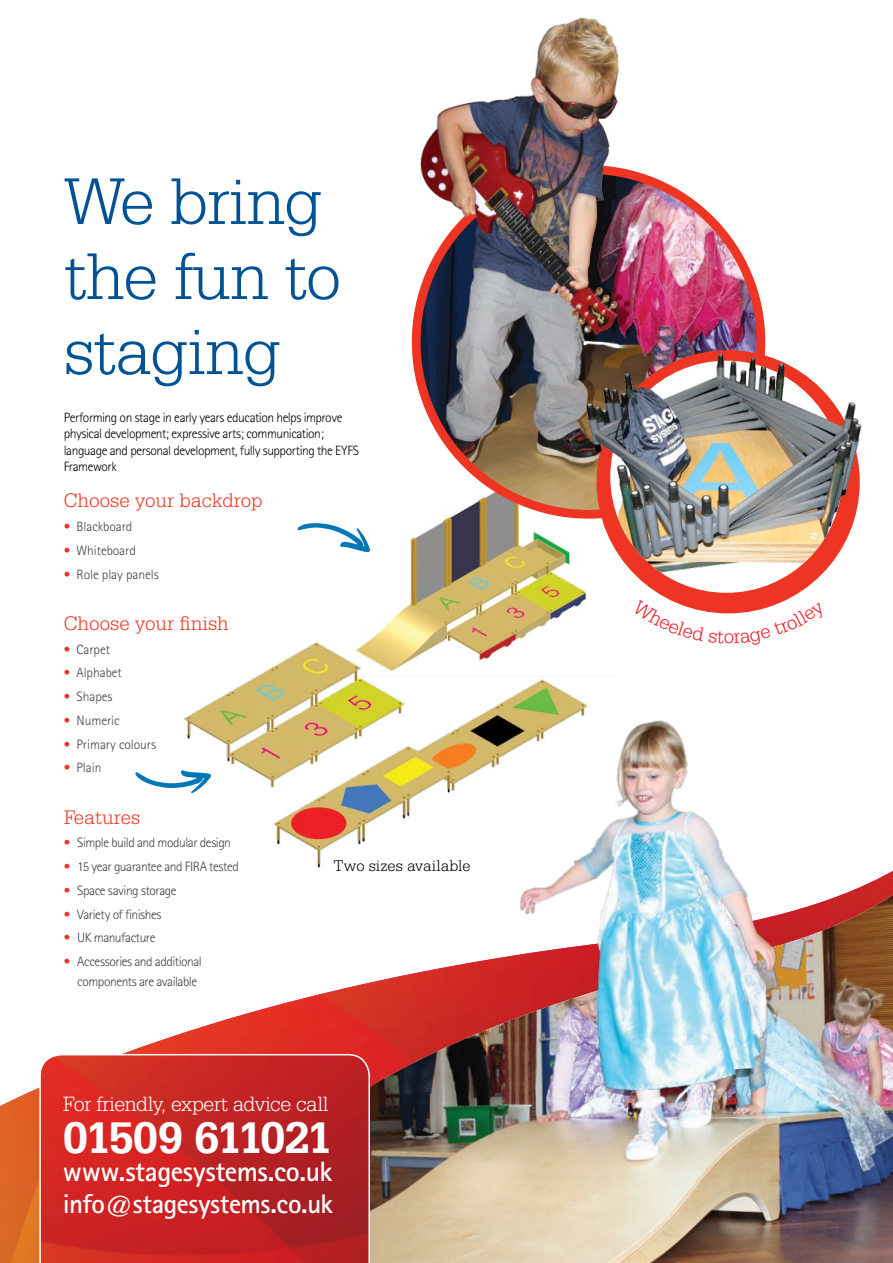
<style>
.page{position:relative;width:893px;height:1263px;background:#fff}
.page>*{position:absolute;margin:0;border:0;box-sizing:border-box;transform-origin:0 0}
.t1{font:300 70.5px/75px "Serifa BT";letter-spacing:-.02em;color:#005295}
.t2{font:700 46.8px "Serifa BT";letter-spacing:-.06em;color:#fff}
.t3{font:700 28.05px "Rotis Sans Serif";letter-spacing:-.015em;color:#fff}
.t4{font:700 27px "Rotis Sans Serif";letter-spacing:-.015em;color:#fff}
.t5{font:300 22.05px "Serifa BT";letter-spacing:-.025em;color:#fff}
.t6{font:300 21px "Serifa BT";color:#ee3524}
.t7{font:300 21px "Serifa BT";color:#ed1d24}
.t8{font:300 16.5px "Serifa BT";letter-spacing:-.005em;color:#000}
.t9{font:300 13.5px/19.5px "Rotis Sans Serif";letter-spacing:-.025em;color:#414042}
.t10{font:300 13.5px/16.5px "Rotis Sans Serif";letter-spacing:-.035em;color:#000}
.t11{font:300 13.5px "Rotis Sans Serif";letter-spacing:-.005em;color:#414042}
.s1{color:#ee3524}
</style>
<div class="page">
<img style="left:0;top:1047px;width:140px;height:216px">
<img style="left:180px;top:895px;width:713px;height:368px">
<img style="left:367px;top:513px;width:248px;height:148px">
<img style="left:184px;top:625px;width:231px;height:169px">
<img style="left:255px;top:675px;width:332px;height:193px">
<img style="left:464px;top:708px;width:362px;height:523px">
<div style="left:597px;top:350px;width:263px;height:263px;background:#ee3524;border-radius:50%"></div>
<img style="left:610px;top:361px;width:232px;height:232px;border-radius:116px">
<img style="left:580px;top:333px;width:282px;height:181px">
<svg style="left:297px;top:523px;width:73px;height:29px"></svg>
<svg style="left:135px;top:770px;width:76px;height:23px"></svg>
<img style="left:411px;top:17px;width:354px;height:496px">
<svg style="left:39px;top:1054px;width:331px;height:209px;background:#c52727"></svg>
<svg style="left:668px;top:599px;width:56px;height:15px"></svg>
<svg style="left:734px;top:602px;width:48px;height:12px"></svg>
<h1 class="t1" style="left:64px;top:163px;width:279px">We bring the fun to staging</h1>
<p class="t10" style="left:64px;top:409px;width:297px">Performing on stage in early years education helps improve physical development; expressive arts; communication; language and personal development, fully supporting the EYFS Framework</p>
<h3 class="t6" style="left:64px;top:488px;width:200px">Choose your backdrop</h3>
<p class="t11" style="left:64px;top:519px;width:70px"><span class="s1">•</span> Blackboard</p>
<p class="t11" style="left:64px;top:543px;width:74px"><span class="s1">•</span> Whiteboard</p>
<p class="t11" style="left:64px;top:566px;width:96px"><span class="s1">•</span> Role play panels</p>
<h3 class="t6" style="left:64px;top:611px;width:167px">Choose your finish</h3>
<p class="t9" style="left:64px;top:639px;width:48px"><span class="s1">•</span> Carpet</p>
<p class="t11" style="left:64px;top:665px;width:60px"><span class="s1">•</span> Alphabet</p>
<p class="t9" style="left:64px;top:687px;width:50px"><span class="s1">•</span> Shapes</p>
<p class="t11" style="left:64px;top:712px;width:57px"><span class="s1">•</span> Numeric</p>
<p class="t11" style="left:64px;top:736px;width:94px"><span class="s1">•</span> Primary colours</p>
<p class="t9" style="left:64px;top:758px;width:39px"><span class="s1">•</span> Plain</p>
<h3 class="t6" style="left:64px;top:804px;width:78px">Features</h3>
<p class="t9" style="left:64px;top:833px;width:169px"><span class="s1">•</span> Simple build and modular design</p>
<p class="t9" style="left:64px;top:857px;width:177px"><span class="s1">•</span> 15 year guarantee and FIRA tested</p>
<p class="t9" style="left:64px;top:880px;width:114px"><span class="s1">•</span> Space saving storage</p>
<p class="t9" style="left:64px;top:904px;width:99px"><span class="s1">•</span> Variety of finishes</p>
<p class="t9" style="left:64px;top:928px;width:93px"><span class="s1">•</span> UK manufacture</p>
<p class="t9" style="left:77px;top:952px;width:126px;text-indent:-14px"><span class="s1">•</span> Accessories and additional components are available</p>
<p class="t8" style="left:334px;top:855px;width:138px">Two sizes available</p>
<h3 class="t5" style="left:63px;top:1090px;width:267px">For friendly, expert advice call</h3>
<h2 class="t2" style="left:63px;top:1109px;width:271px">01509 611021</h2>
<h3 class="t3" style="left:63px;top:1153px;width:271px">www.stagesystems.co.uk</h3>
<h3 class="t4" style="left:63px;top:1186px;width:272px">info@stagesystems.co.uk</h3>
<h3 class="t7" style="left:724px;top:624px;width:12px">o</h3>
</div>
